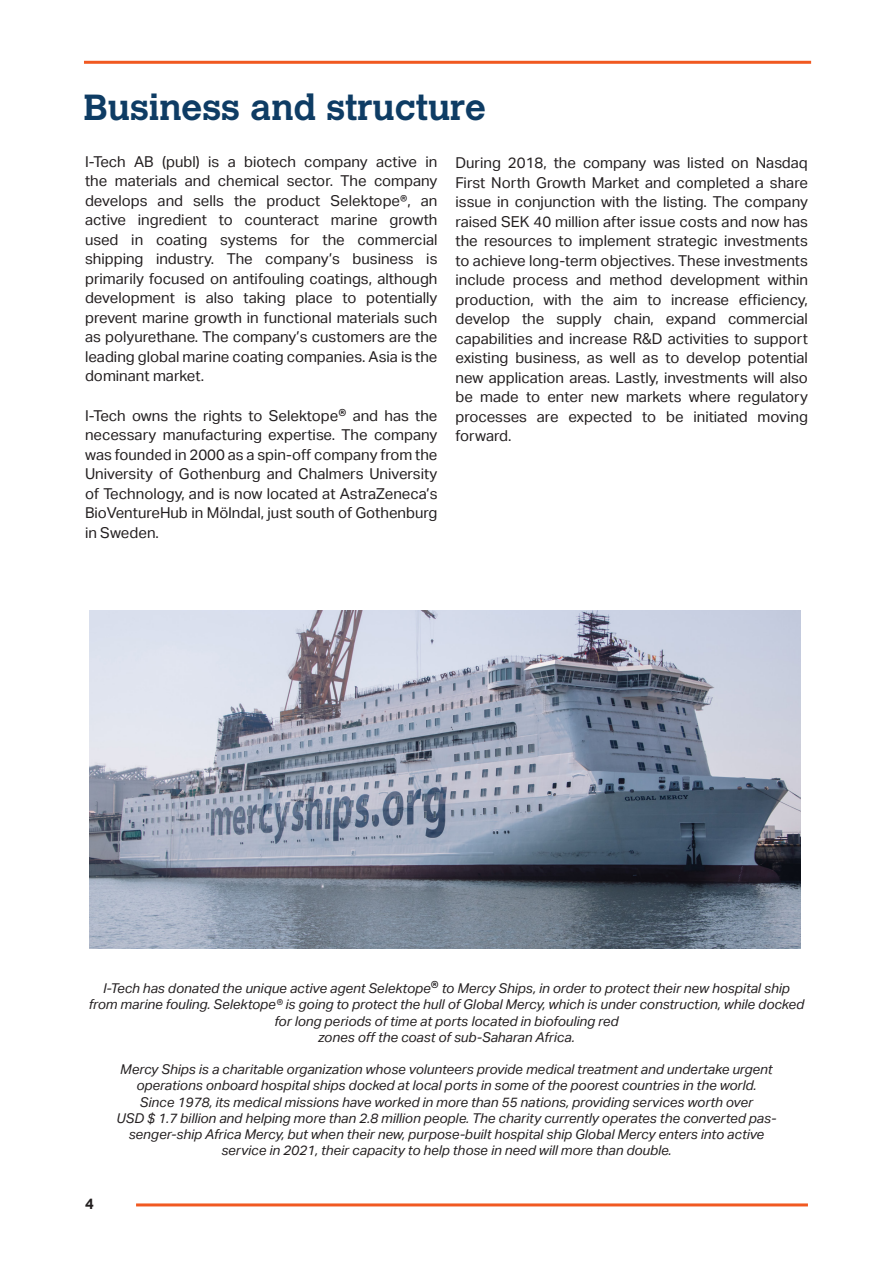
<style>
.page{position:relative;width:893px;height:1263px;background:#fff}
.page>*{position:absolute;margin:0;border:0;box-sizing:border-box;transform-origin:0 0}
.Rubrik_1{font:700 36px "Calvert MT Std";color:#0e3c64}
.t1{font:15px/19.5px "Aktiv Grotesk";color:#231f20;text-align:justify}
.t2{font:700 15px "Aktiv Grotesk";color:#231f20}
.t3{font:italic 13.5px/16.2px "Aktiv Grotesk";color:#231f20;text-align:center}
.s1{font-size:16.5px}
.s2{font-style:normal;font-size:16.5px}
</style>
<div class="page">
<hr style="left:84px;top:61px;width:727px;height:3px;background:#f15921">
<hr style="left:136px;top:1203px;width:672px;height:3px;background:#f15921">
<img style="left:89px;top:611px;width:712px;height:338px">
<p class="Rubrik_1" style="left:84px;top:85px;width:404px">Business and structure</p>
<p class="t1" style="left:85px;top:152px;width:354px">I-Tech AB (publ) is a biotech company active in the materials and chemical sector. The company develops and sells the product Selektope®, an active ingredient to counteract marine growth used in coating systems for the commercial shipping industry. The company’s business is primarily focused on antifouling coatings, although development is also taking place to potentially prevent marine growth in functional materials such as polyurethane. The company’s customers are the leading global marine coating companies. Asia is the dominant market.</p>
<p class="t1" style="left:85px;top:406px;width:354px">I-Tech owns the rights to Selektope<span class="s1">®</span> and has the necessary manufacturing expertise. The company was founded in 2000 as a spin-off company from the University of Gothenburg and Chalmers University of Technology, and is now located at AstraZeneca’s BioVentureHub in Mölndal, just south of Gothenburg in Sweden.</p>
<p class="t1" style="left:455px;top:153px;width:354px">During 2018, the company was listed on Nasdaq First North Growth Market and completed a share issue in conjunction with the listing. The company raised SEK 40 million after issue costs and now has the resources to implement strategic investments to achieve long-term objectives. These investments include process and method development within production, with the aim to increase efficiency, develop the supply chain, expand commercial capabilities and increase R&amp;D activities to support existing business, as well as to develop potential new application areas. Lastly, investments will also be made to enter new markets where regulatory processes are expected to be initiated moving forward.</p>
<p class="t3" style="left:103px;top:980px;width:688px">I-Tech has donated the unique active agent Selektope<span class="s2">®</span> to Mercy Ships, in order to protect their new hospital ship</p>
<p class="t3" style="left:89px;top:997px;width:717px">from marine fouling. Selektope® is going to protect the hull of Global Mercy, which is under construction, while docked for long periods of time at ports located in biofouling red</p>
<p class="t3" style="left:318px;top:1029px;width:258px">zones off the coast of sub-Saharan Africa.</p>
<p class="t3" style="left:120px;top:1061px;width:654px">Mercy Ships is a charitable organization whose volunteers provide medical treatment and undertake urgent</p>
<p class="t3" style="left:136px;top:1078px;width:622px">operations onboard hospital ships docked at local ports in some of the poorest countries in the world.</p>
<p class="t3" style="left:140px;top:1094px;width:615px">Since 1978, its medical missions have worked in more than 55 nations, providing services worth over</p>
<p class="t3" style="left:117px;top:1110px;width:661px">USD $ 1.7 billion and helping more than 2.8 million people. The charity currently operates the converted pas&shy;senger-ship Africa Mercy, but when their new, purpose-built hospital ship Global Mercy enters into active</p>
<p class="t3" style="left:221px;top:1142px;width:452px">service in 2021, their capacity to help those in need will more than double.</p>
<p class="t2" style="left:85px;top:1195px;width:10px">4</p>
</div>
